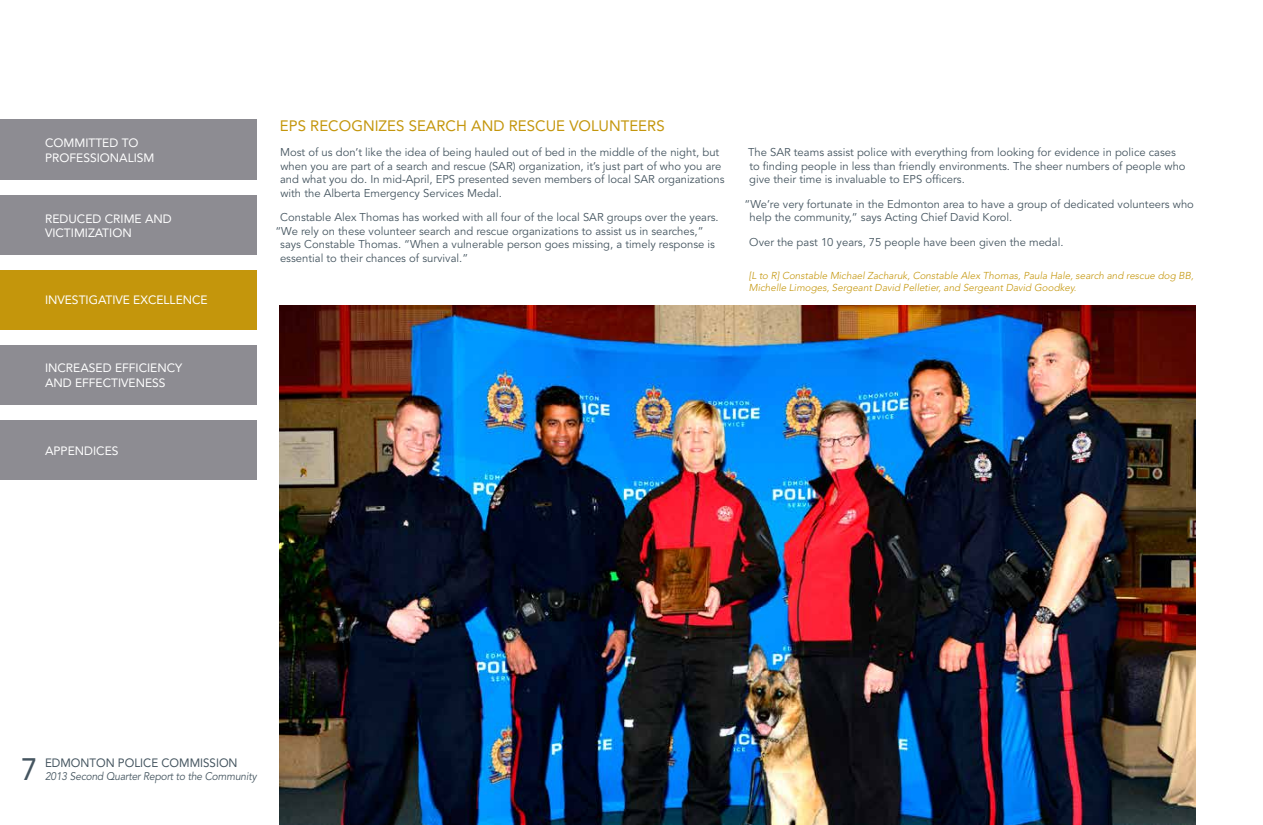
<style>
.page{position:relative;width:1263px;height:825px;background:#fff}
.page>*{position:absolute;margin:0;border:0;box-sizing:border-box;transform-origin:0 0}
.t1{font:30.75px "Avenir";color:#455560;scale:.96 1}
.t2{font:15px "Avenir";color:#c4960c}
.t3{font:12px/14.4px "Avenir";color:#fff}
.t4{font:12px "Avenir";color:#455560;scale:.96 1}
.t5{font:11.25px/13.5px "Avenir";color:#455560}
.t6{font:italic 11px "Avenir";letter-spacing:-.015em;color:#455560;scale:.93 1}
.t7{font:italic 300 10px/12px "Avenir";color:#c4960c}
</style>
<div class="page">
<div style="left:0;top:120px;width:257px;height:60px;background:#8d8c92"></div>
<div style="left:0;top:195px;width:257px;height:60px;background:#8d8c92"></div>
<div style="left:0;top:270px;width:257px;height:60px;background:#c4960c"></div>
<div style="left:0;top:420px;width:257px;height:60px;background:#8d8c92"></div>
<div style="left:0;top:345px;width:257px;height:60px;background:#8d8c92"></div>
<img style="left:280px;top:306px;width:915px;height:519px">
<p class="t3" style="left:45px;top:136px;width:111px">COMMITTED TO<br>PROFESSIONALISM</p>
<p class="t3" style="left:45px;top:211px;width:128px">REDUCED CRIME AND<br>VICTIMIZATION</p>
<p class="t3" style="left:45px;top:293px;width:164px">I NVESTIGATIVE EXCELLENCE</p>
<p class="t3" style="left:45px;top:361px;width:139px">I NCREASED EFFICIENCY<br>AND EFFECTIVENESS</p>
<p class="t3" style="left:45px;top:443px;width:31px">APPENDI</p>
<p class="t3" style="left:96px;top:443px;width:16px">CES</p>
<h2 class="t2" style="left:280px;top:117px;width:386px">EPS RECOG NIZES SEARCH AND RESCUE VOLUNTEERS</h2>
<p class="t5" style="left:280px;top:146px;width:446px">M ost of us don’t like the idea of being hauled out of bed in the middle of the night, but when you are part of a search and rescue (SAR) organization, it’s just part of who you are and what you do. I n mid-April, EPS presented seven members of local SAR organizations with the Alberta Emergency Services M edal.</p>
<p class="t5" style="left:280px;top:211px;width:440px">Constable Alex Thomas has worked with all four of the local SAR groups over the years.</p>
<p class="t5" style="left:275px;top:225px;width:429px">“We rely on these volunteer search and rescue organizations to assist us in searches,”</p>
<p class="t5" style="left:280px;top:238px;width:436px">says Constable Thomas. “When a vulnerable person goes missing, a timely response is</p>
<p class="t5" style="left:280px;top:252px;width:190px">essential to their chances of survival.”</p>
<p class="t5" style="left:748px;top:146px;width:439px">The SAR teams assist police with everything from looking for evidence in police cases to finding people in less than friendly environments. The sheer numbers of people who give their time is invaluable to EPS officers.</p>
<p class="t5" style="left:749px;top:198px;width:446px;text-indent:-5px">“We’re very fortunate in the Edmonton area to have a group of dedicated volunteers who help the community,” says Acting Chief David Korol.</p>
<p class="t5" style="left:749px;top:236px;width:316px">Over the past 10 years, 75 people have been given the medal.</p>
<p class="t7" style="left:748px;top:269px;width:446px">[L to R] Constable Michael Zacharuk, Constable Alex Thomas, Paula Hale, search and rescue dog BB,<br>Michelle Limoges, Sergeant David Pelletier, and Sergeant David Goodkey.</p>
<h1 class="t1" style="left:21px;top:751px;width:19px">7</h1>
<p class="t4" style="left:45px;top:756px;width:10px">EDMONTON</p>
<p class="t4" style="left:118px;top:756px;width:63px">POLICE COMMISSION</p>
<p class="t6" style="left:45px;top:770px;width:229px">2013 Second Quarter Report to the Community</p>
</div>
